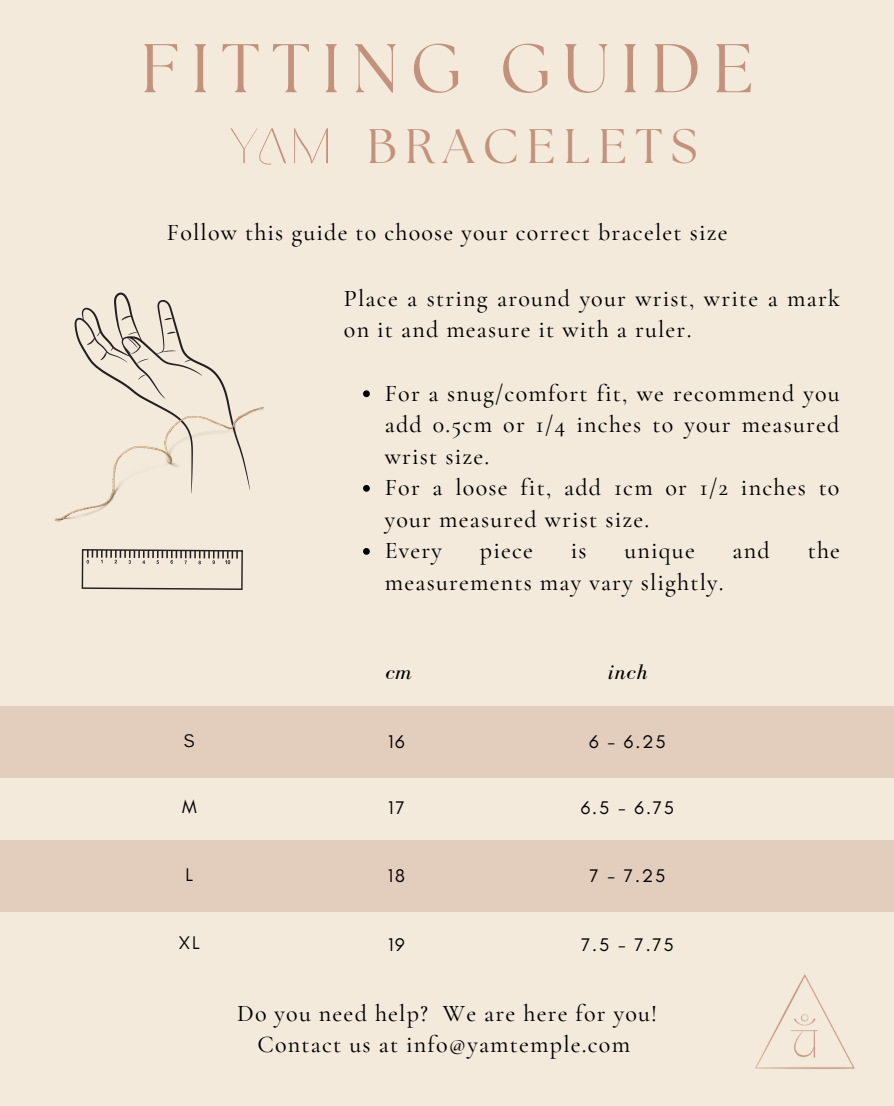
<style>
.page{position:relative;width:894px;height:1106px;background:#fff}
.page>*{position:absolute;margin:0;border:0;box-sizing:border-box;transform-origin:0 0}
.t1{font:68.7px "The Seasons";letter-spacing:.175em;color:#c2927d}
.t2{font:48.45px "The Seasons";letter-spacing:.175em;color:#c2927d}
.t3{font:500 24px/31.5px "Cormorant Garamond";letter-spacing:.05em;color:#000}
.t4{font:italic 21.75px "Bodoni FLF";letter-spacing:.04em;color:#000}
.t5{font:18.6px "Glacial Indifference";letter-spacing:.1em;color:#000}
</style>
<div class="page">
<div style="left:0;top:0;width:893px;height:1106px;background:#f4eadb"></div>
<div style="left:0;top:707px;width:893px;height:70px;background:#e3cdbc"></div>
<div style="left:0;top:840px;width:893px;height:71px;background:#e3cdbc"></div>
<svg style="left:82px;top:549px;width:161px;height:41px"></svg>
<svg style="left:75px;top:292px;width:155px;height:115px"></svg>
<img style="left:55px;top:407px;width:208px;height:115px">
<img style="left:755px;top:974px;width:100px;height:95px">
<svg style="left:294px;top:128px;width:34px;height:35px"></svg>
<svg style="left:230px;top:128px;width:56px;height:37px"></svg>
<svg style="left:363px;top:390px;width:7px;height:7px"></svg>
<svg style="left:363px;top:485px;width:7px;height:7px"></svg>
<svg style="left:363px;top:548px;width:7px;height:7px"></svg>
<h1 class="t1" style="left:141px;top:37px;width:614px">FITTING GUIDE</h1>
<h2 class="t2" style="left:367px;top:125px;width:331px">BRACELETS</h2>
<p class="t3" style="left:167px;top:217px;width:562px">Follow this guide to choose your correct bracelet size</p>
<p class="t3" style="left:344px;top:282px;width:497px">Place a string around your wrist, write a mark on it and measure it with a ruler.</p>
<p class="t3" style="left:384px;top:377px;width:456px">For a snug/comfort fit, we recommend you add 0.5cm or 1/4 inches to your measured wrist size.<br>For a loose fit, add 1cm or 1/2 inches to your measured wrist size.<br>Every</p>
<p class="t3" style="left:479px;top:535px;width:55px">piece</p>
<p class="t3" style="left:570px;top:535px;width:17px">is</p>
<p class="t3" style="left:624px;top:535px;width:72px">unique</p>
<p class="t3" style="left:732px;top:535px;width:39px">and</p>
<p class="t3" style="left:807px;top:535px;width:34px">the</p>
<p class="t3" style="left:384px;top:566px;width:340px">measurements may vary slightly.</p>
<p class="t4" style="left:385px;top:660px;width:28px">cm</p>
<p class="t4" style="left:607px;top:660px;width:41px">inch</p>
<p class="t5" style="left:184px;top:729px;width:12px">S</p>
<p class="t5" style="left:388px;top:731px;width:18px">16</p>
<p class="t5" style="left:589px;top:731px;width:78px">6 - 6.25</p>
<p class="t5" style="left:182px;top:795px;width:16px">M</p>
<p class="t5" style="left:388px;top:796px;width:18px">17</p>
<p class="t5" style="left:580px;top:796px;width:95px">6.5 - 6.75</p>
<p class="t5" style="left:185px;top:863px;width:9px">L</p>
<p class="t5" style="left:388px;top:864px;width:19px">18</p>
<p class="t5" style="left:589px;top:864px;width:77px">7 - 7.25</p>
<p class="t5" style="left:179px;top:932px;width:22px">XL</p>
<p class="t5" style="left:388px;top:933px;width:18px">19</p>
<p class="t5" style="left:581px;top:933px;width:94px">7.5 - 7.75</p>
<p class="t3" style="left:237px;top:997px;width:421px;text-align:center">Do you need help? We are here for you!<br>Contact us at info@yamtemple.com</p>
</div>
